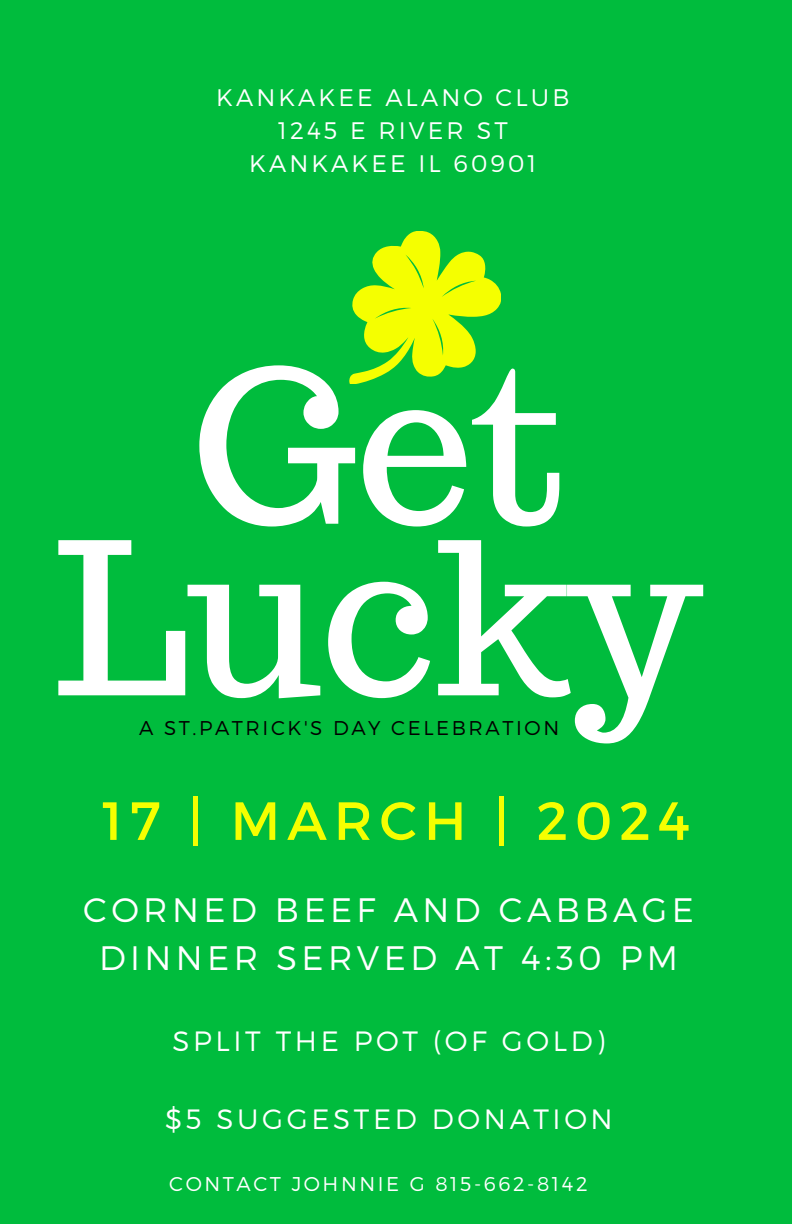
<style>
.page{position:relative;width:792px;height:1224px;background:#00bc3d}
.page>*{position:absolute;margin:0;border:0;box-sizing:border-box;transform-origin:0 0}
.t1{font:211.2px/171.6px "Trocchi";color:#fff;text-align:center}
.t2{font:53.6px "Montserrat";letter-spacing:.13em;color:#f5ff00}
.t3{font:300 34px/48px "Montserrat";letter-spacing:.13em;color:#fff;text-align:center}
.t4{font:300 28px "Montserrat";letter-spacing:.13em;color:#fff}
.t5{font:300 24px/33px "Montserrat";letter-spacing:.13em;color:#fff;text-align:center}
.t6{font:300 20px "Montserrat";letter-spacing:.13em;color:#000}
.t7{font:300 20px "Montserrat";letter-spacing:.13em;color:#fff}
</style>
<div class="page">
<svg style="left:349px;top:232px;width:152px;height:151px"></svg>
<h1 class="t5" style="left:216px;top:80px;width:355px">KANKAKEE ALANO CLUB<br>1245 E RIVER ST<br>KANKAKEE IL 60901</h1>
<h5 class="t1" style="left:55px;top:360px;width:648px">Get<br>Lucky</h5>
<p class="t6" style="left:139px;top:715px;width:185px">A ST.PATRICK'S</p>
<p class="t6" style="left:333px;top:715px;width:228px">DAY CELEBRATION</p>
<h4 class="t2" style="left:102px;top:786px;width:589px">17 | MARCH | 2024</h4>
<p class="t3" style="left:83px;top:884px;width:612px">CORNED BEEF AND CABBAGE<br>DINNER SERVED AT 4:30 PM</p>
<h2 class="t4" style="left:172px;top:1023px;width:435px">SPLIT THE POT (OF GOLD)</h2>
<h3 class="t4" style="left:165px;top:1101px;width:449px">$5 SUGGESTED DONATION</h3>
<h4 class="t7" style="left:169px;top:1171px;width:420px">CONTACT JOHNNIE G 815-662-8142</h4>
</div>
